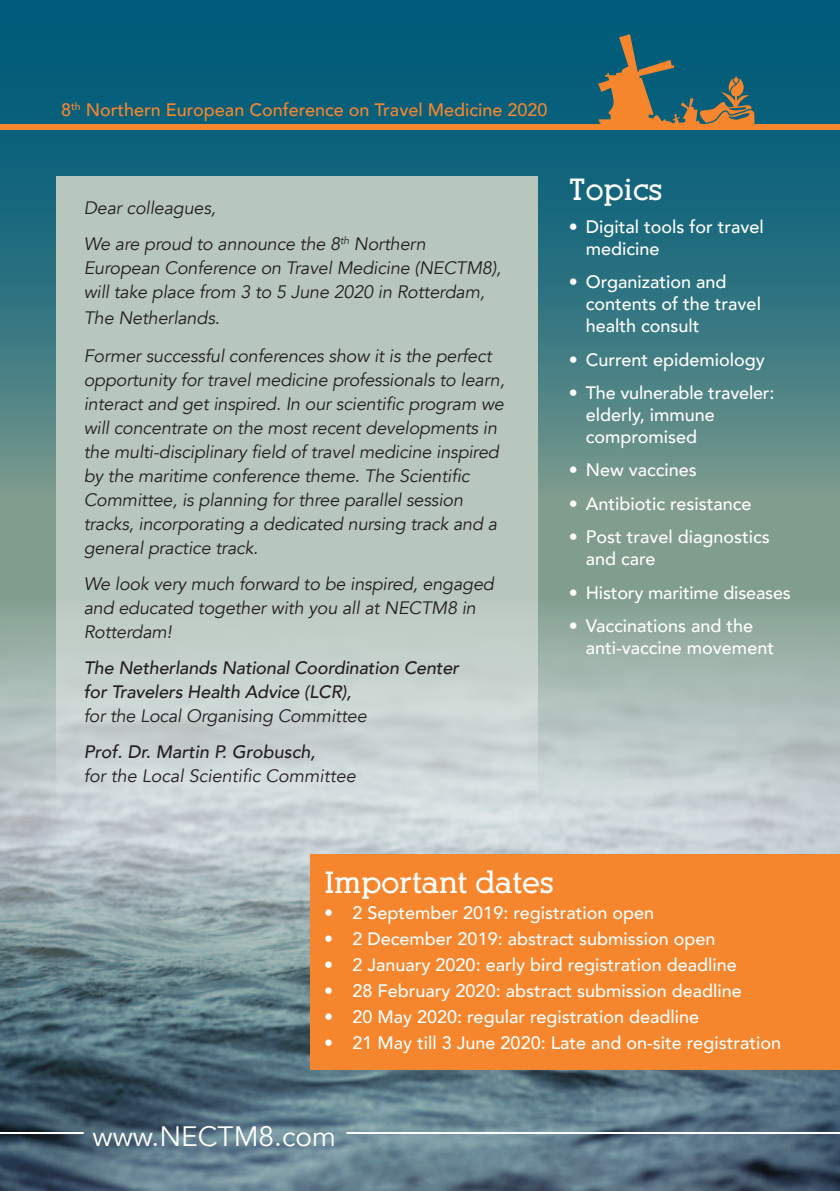
<style>
.page{position:relative;width:840px;height:1191px;background:#fff}
.page>*{position:absolute;margin:0;border:0;box-sizing:border-box;transform-origin:0 0}
.t1{font:700 30px "Alexandria";color:#fff}
.t2{font:28px "Avenir";color:#fff}
.t3{font:italic 18px/24px "Avenir";letter-spacing:-.01em;color:#231f20}
.t4{font:500 18px/22px "Avenir";color:#fff}
.t5{font:italic 500 18px/24px "Avenir";letter-spacing:-.01em;color:#231f20}
.t6{font:500 18px "Avenir";color:#f5862e}
</style>
<div class="page">
<div style="left:0;top:0;width:839px;height:1191px;background:#809d8e"></div>
<svg style="left:0;top:0;width:839px;height:495px;background:#226c7e"></svg>
<div style="left:57px;top:176px;width:480px;height:640px;background:#b8c7be"></div>
<div style="left:0;top:124px;width:839px;height:5px;background:#f5862e"></div>
<svg style="left:0;top:595px;width:839px;height:29px"></svg>
<img style="left:0;top:624px;width:839px;height:567px">
<div style="left:310px;top:854px;width:529px;height:216px;background:#f5862e"></div>
<hr style="left:0;top:1132px;width:84px;height:2px;background:#fff">
<hr style="left:346px;top:1132px;width:493px;height:2px;background:#fff">
<svg style="left:597px;top:34px;width:157px;height:90px;background:#486964"></svg>
<p class="t6" style="left:61px;top:94px;width:487px">8<sup>th</sup> Northern European Conference on Travel Medicine 2020</p>
<p class="t3" style="left:84px;top:190px;width:343px;line-height:36px">Dear colleagues,<br>We are proud to announce the 8<sup>th</sup> Northern</p>
<p class="t3" style="left:84px;top:256px;width:419px">European Conference on Travel Medicine (NECTM8), will take place from 3 to 5 June 2020 in Rotterdam,</p>
<p class="t3" style="left:84px;top:299px;width:409px;line-height:38px">The Netherlands.<br>Former successful conferences show it is the perfect</p>
<p class="t3" style="left:84px;top:368px;width:422px">opportunity for travel medicine professionals to learn, interact and get inspired. In our scientific program we will concentrate on the most recent developments in the multi-disciplinary field of travel medicine inspired by the maritime conference theme. The Scientific Committee, is planning for three parallel session tracks, incorporating a dedicated nursing track and a general practice track.</p>
<p class="t3" style="left:84px;top:572px;width:411px">We look very much forward to be inspired, engaged and educated together with you all at NECTM8 in<br>Rotterdam!</p>
<p class="t5" style="left:84px;top:656px;width:376px">The Netherlands National Coordination Center for Travelers Health Advice (LCR),</p>
<p class="t3" style="left:84px;top:704px;width:284px">for the Local Organising Committee</p>
<p class="t5" style="left:84px;top:740px;width:233px">Prof. Dr. Martin P. Grobusch,</p>
<p class="t3" style="left:84px;top:764px;width:273px">for the Local Scientific Committee</p>
<h1 class="t1" style="left:568px;top:173px;width:95px">Topics</h1>
<p class="t4" style="left:585px;top:215px;width:180px;text-indent:-17px">• Digital tools for travel medicine</p>
<p class="t4" style="left:585px;top:270px;width:177px;text-indent:-17px">• Organization and contents of the travel health consult</p>
<p class="t4" style="left:568px;top:347px;width:198px">• Current epidemiology</p>
<p class="t4" style="left:585px;top:381px;width:190px;text-indent:-17px">• The vulnerable traveler: elderly, immune compromised</p>
<p class="t4" style="left:568px;top:458px;width:130px">• New vaccines</p>
<p class="t4" style="left:568px;top:491px;width:184px">• Antibiotic resistance</p>
<p class="t4" style="left:585px;top:525px;width:186px;text-indent:-17px">• Post travel diagnostics and care</p>
<p class="t4" style="left:568px;top:580px;width:223px">• History maritime diseases</p>
<p class="t4" style="left:585px;top:613px;width:190px;text-indent:-17px">• Vaccinations and the anti-vaccine movement</p>
<h1 class="t1" style="left:324px;top:866px;width:230px">Important dates</h1>
<p class="t4" style="left:324px;top:900px;width:331px">• 2 September 2019: registration open</p>
<p class="t4" style="left:324px;top:926px;width:393px">• 2 December 2019: abstract submission open</p>
<p class="t4" style="left:324px;top:952px;width:414px">• 2 January 2020: early bird registration deadline</p>
<p class="t4" style="left:324px;top:978px;width:419px">• 28 February 2020: abstract submission deadline</p>
<p class="t4" style="left:324px;top:1004px;width:376px">• 20 May 2020: regular registration deadline</p>
<p class="t4" style="left:324px;top:1030px;width:458px">• 21 May till 3 June 2020: Late and on-site registration</p>
<h2 class="t2" style="left:92px;top:1119px;width:245px">www.NECTM8.com</h2>
</div>
